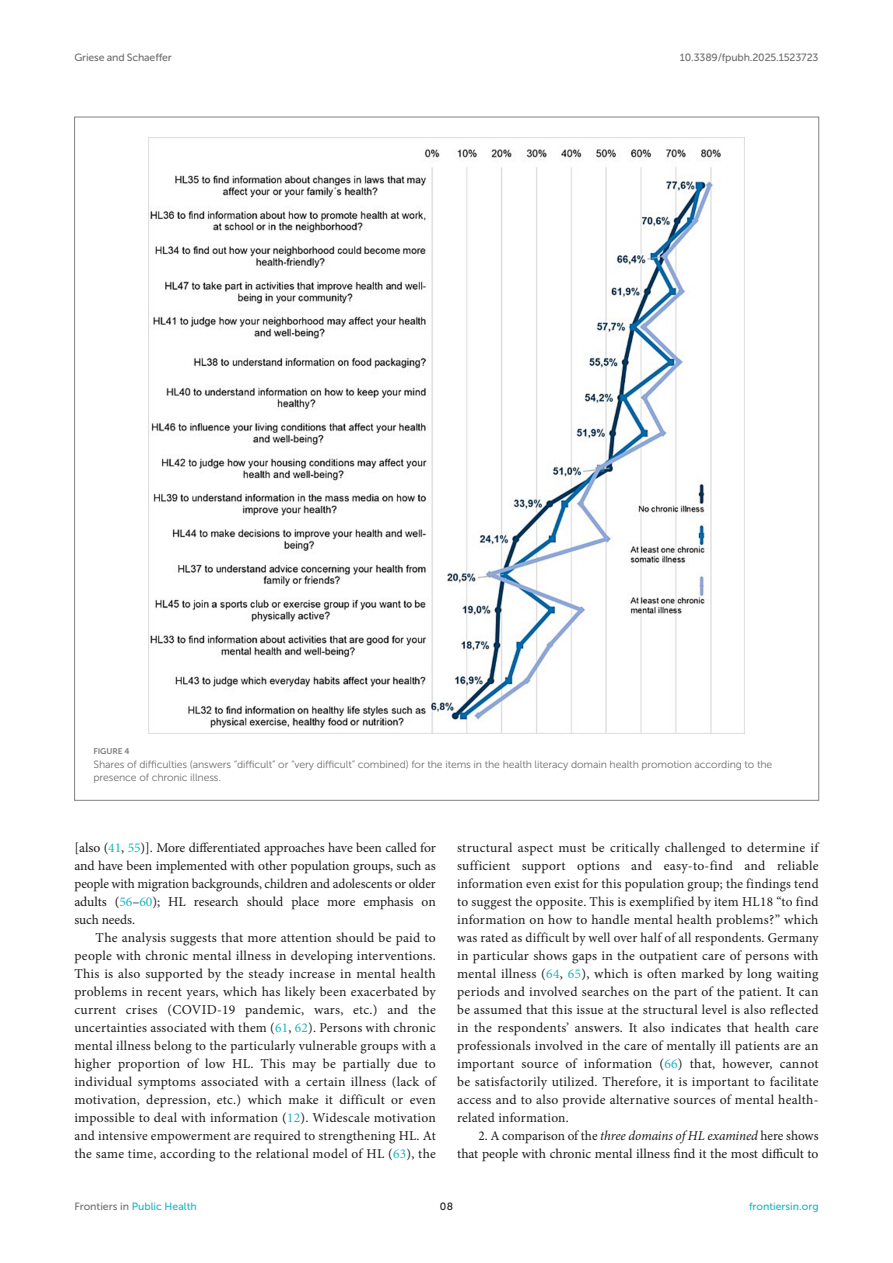
<style>
.page{position:relative;width:893px;height:1263px;background:#fff}
.page>*{position:absolute;margin:0;border:0;box-sizing:border-box;transform-origin:0 0}
.TEXT{font:13.5px/18px "Minion Pro";letter-spacing:.005em;color:#1b1c1b;text-align:justify}
.FIG_LEG{font:10.5px/13.5px "Museo Sans 300";letter-spacing:-.01em;color:#706f70}
.t1{font:10.5px "Museo Sans 500";letter-spacing:-.015em;color:#706f70}
.t2{font:10.5px "Museo Sans 500";color:#1db5c3}
.t3{font:10.5px "Museo Sans 500";color:#1b1c1b}
.FIG_HD{font:8.25px "Museo Sans 700";letter-spacing:-.01em;color:#7e7f7f}
.s1{color:#1db5c3}
.s2{font-style:italic}
.s3{color:#706f70}
</style>
<div class="page">
<img style="left:148px;top:137px;width:597px;height:597px">
<p class="t1" style="left:74px;top:51px;width:99px">Griese and Schaeffer</p>
<p class="t1" style="left:680px;top:51px;width:140px">10.3389/fpubh.2025.1523723</p>
<p class="FIG_HD" style="left:94px;top:747px;width:37px">FIGURE 4</p>
<p class="FIG_LEG" style="left:94px;top:757px;width:680px">Shares of difficulties (answers “difficult” or “very difficult” combined) for the items in the health literacy domain health promotion according to the presence of chronic illness.</p>
<p class="TEXT" style="left:74px;top:839px;width:363px">[also (<span class="s1">41</span>, <span class="s1">55</span>)]. More differentiated approaches have been called for and have been implemented with other population groups, such as people with migration backgrounds, children and adolescents or older adults (<span class="s1">56</span>–<span class="s1">60</span>); HL research should place more emphasis on such needs.</p>
<p class="TEXT" style="left:74px;top:929px;width:363px;text-indent:21px">The analysis suggests that more attention should be paid to people with chronic mental illness in developing interventions.<br>This is also supported by the steady increase in mental health problems in recent years, which has likely been exacerbated by current crises (COVID-19 pandemic, wars, etc.) and the uncertainties associated with them (<span class="s1">61</span>, <span class="s1">62</span>). Persons with chronic mental illness belong to the particularly vulnerable groups with a higher proportion of low HL. This may be partially due to individual symptoms associated with a certain illness (lack of motivation, depression, etc.) which make it difficult or even impossible to deal with information (<span class="s1">12</span>). Widescale motivation and intensive empowerment are required to strengthening HL. At the same time, according to the relational model of HL (<span class="s1">63</span>), the</p>
<p class="TEXT" style="left:457px;top:839px;width:363px">structural aspect must be critically challenged to determine if sufficient support options and easy-to-find and reliable information even exist for this population group; the findings tend to suggest the opposite. This is exemplified by item HL18 “to find information on how to handle mental health problems?” which was rated as difficult by well over half of all respondents. Germany in particular shows gaps in the outpatient care of persons with mental illness (<span class="s1">64</span>, <span class="s1">65</span>), which is often marked by long waiting periods and involved searches on the part of the patient. It can be assumed that this issue at the structural level is also reflected in the respondents’ answers. It also indicates that health care professionals involved in the care of mentally ill patients are an important source of information (<span class="s1">66</span>) that, however, cannot be satisfactorily utilized. Therefore, it is important to facilitate access and to also provide alternative sources of mental health&shy;related information.</p>
<p class="TEXT" style="left:457px;top:1127px;width:363px;text-align:right">2. A comparison of the <span class="s2">three domains of HL examined</span> here shows that people with chronic mental illness find it the most difficult to</p>
<p class="t2" style="left:74px;top:1200px;width:124px"><span class="s3">Frontiers in</span> Public Health</p>
<p class="t3" style="left:440px;top:1200px;width:15px">08</p>
<p class="t2" style="left:749px;top:1200px;width:71px">frontiersin.org</p>
</div>
